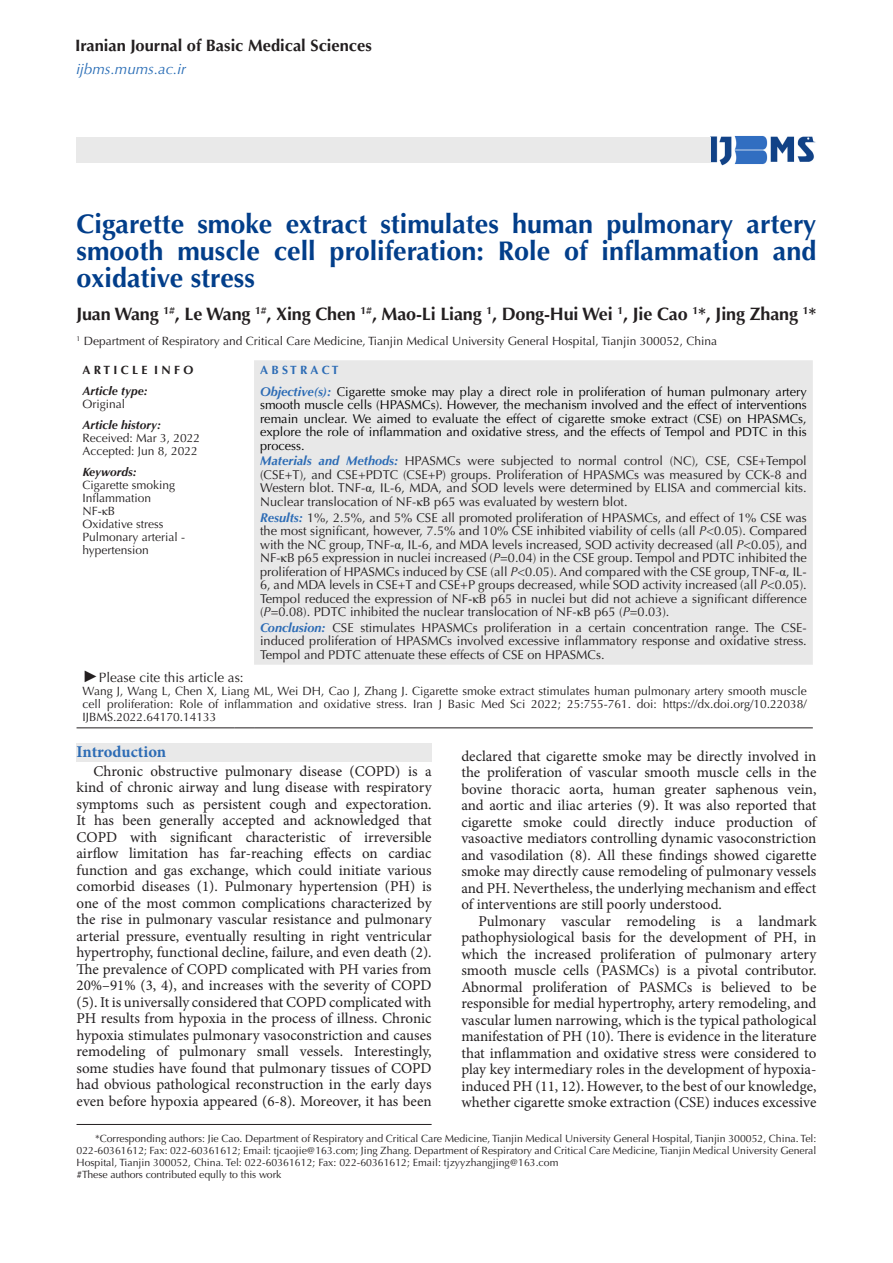
<style>
.page{position:relative;width:893px;height:1263px;background:#fff}
.page>*{position:absolute;margin:0;border:0;box-sizing:border-box;transform-origin:0 0}
.t1{font:700 27px/27px "Optima LT Std";color:#023e8a;text-align:justify}
.t2{font:700 18px "Optima LT Std";letter-spacing:-.01em;color:#231f20}
.t3{font:700 16.5px "Optima LT Std";color:#231f20}
.t4{font:700 16.5px "Minion Pro";letter-spacing:-.005em;color:#2d6cb5}
.t5{font:15px/16.5px "Minion Pro";color:#231f20;text-align:justify}
.t6{font:italic 15px "Optima LT Std";color:#296db6}
.t7{font:13.5px "Optima LT Std";color:#231f20}
.t8{font:12.75px/13.5px "Optima LT Std";color:#231f20;text-align:justify}
.t9{font:12.75px/13.5px "Optima LT Std";color:#000;text-align:justify}
.Body_Text{font:12px/13px "Optima LT Std";color:#231f20}
.t10{font:italic 700 12px "Optima LT Std";color:#231f20}
.t11{font:700 12px "Optima LT Std";color:#231f20}
.t12{font:700 12px "Optima LT Std";color:#2d6cb5}
.t13{font:10.5px/12px "Optima LT Std";color:#231f20;text-align:justify}
.s1{font-weight:700;font-style:italic;color:#2d6cb5}
.s2{font-family:"Times New Roman"}
.s3{font-style:italic}
.s4{font-family:"Times New Roman";font-style:italic;font-size:16.5px}
</style>
<div class="page">
<hr style="left:77px;top:1124px;width:355px;height:1px;background:#231f20">
<div style="left:254px;top:360px;width:559px;height:305px;background:#e8e8e8"></div>
<hr style="left:77px;top:727px;width:158px;height:1px;background:#231f20">
<svg style="left:235px;top:727px;width:19px;height:1px"></svg>
<hr style="left:254px;top:727px;width:559px;height:1px;background:#231f20">
<div style="left:77px;top:744px;width:355px;height:18px;background:#e9e9e9"></div>
<img style="left:710px;top:136px;width:106px;height:30px">
<div style="left:77px;top:137px;width:634px;height:26px;background:#e9e9e9"></div>
<p class="t3" style="left:75px;top:36px;width:298px">Iranian Journal of Basic Medical Sciences</p>
<p class="t6" style="left:77px;top:61px;width:111px">ijbms.mums.ac.ir</p>
<p class="t1" style="left:77px;top:211px;width:741px">Cigarette smoke extract stimulates human pulmonary artery smooth muscle cell proliferation: Role of inflammation and oxidative stress</p>
<p class="t2" style="left:77px;top:303px;width:741px">Juan Wang <sup>1#</sup>, Le Wang <sup>1#</sup>, Xing Chen <sup>1#</sup>, Mao-Li Liang <sup>1</sup>, Dong-Hui Wei <sup>1</sup>, Jie Cao <sup>1</sup>*, Jing Zhang <sup>1</sup>*</p>
<p class="Body_Text" style="left:77px;top:335px;width:642px"><sup>1</sup> Department of Respiratory and Critical Care Medicine, Tianjin Medical University General Hospital, Tianjin 300052, China</p>
<p class="t11" style="left:83px;top:363px;width:112px">A R T I C L E I N F O</p>
<p class="t12" style="left:260px;top:363px;width:80px">A B S T R A C T</p>
<p class="t10" style="left:83px;top:384px;width:67px">Article type:</p>
<p class="Body_Text" style="left:83px;top:398px;width:44px">Original</p>
<p class="t9" style="left:260px;top:385px;width:548px"><span class="s1">Objective(s):</span> Cigarette smoke may play a direct role in proliferation of human pulmonary artery smooth muscle cells (HPASMCs). However, the mechanism involved and the effect of interventions remain unclear. We aimed to evaluate the effect of cigarette smoke extract (CSE) on HPASMCs, explore the role of inflammation and oxidative stress, and the effects of Tempol and PDTC in this process.</p>
<p class="t8" style="left:260px;top:455px;width:548px"><span class="s1">Materials and Methods:</span> HPASMCs were subjected to normal control (NC), CSE, CSE+Tempol (CSE+T), and CSE+PDTC (CSE+P) groups. Proliferation of HPASMCs was measured by CCK-8 and Western blot. TNF-<span class="s2">α</span>, IL-6, MDA, and SOD levels were determined by ELISA and commercial kits.<br>Nuclear translocation of NF-<span class="s2">κ</span>B p65 was evaluated by western blot.</p>
<p class="t8" style="left:260px;top:511px;width:548px"><span class="s1">Results:</span> 1%, 2.5%, and 5% CSE all promoted proliferation of HPASMCs, and effect of 1% CSE was the most significant, however, 7.5% and 10% CSE inhibited viability of cells (all <span class="s3">P</span>&lt;0.05). Compared with the NC group, TNF-<span class="s2">α</span>, IL-6, and MDA levels increased, SOD activity decreased (all <span class="s3">P</span>&lt;0.05), and NF-<span class="s2">κ</span>B p65 expression in nuclei increased (<span class="s3">P</span>=0.04) in the CSE group. Tempol and PDTC inhibited the proliferation of HPASMCs induced by CSE (all <span class="s3">P</span>&lt;0.05). And compared with the CSE group, TNF-<span class="s2">α</span>, IL-6, and MDA levels in CSE+T and CSE+P groups decreased, while SOD activity increased (all <span class="s3">P</span>&lt;0.05).<br>Tempol reduced the expression of NF<span class="s2">-κ</span>B p65 in nuclei but did not achieve a significant difference (<span class="s3">P</span>=0.08). PDTC inhibited the nuclear translocation of NF-<span class="s2">κ</span>B p65 (<span class="s3">P</span>=0.03).</p>
<p class="t8" style="left:260px;top:621px;width:548px"><span class="s1">Conclusion:</span> CSE stimulates HPASMCs proliferation in a certain concentration range. The CSE&shy;induced proliferation of HPASMCs involved excessive inflammatory response and oxidative stress.<br>Tempol and PDTC attenuate these effects of CSE on HPASMCs.</p>
<p class="t10" style="left:83px;top:418px;width:80px">Article history:</p>
<p class="Body_Text" style="left:83px;top:432px;width:119px">Received: Mar 3, 2022</p>
<p class="Body_Text" style="left:83px;top:445px;width:117px">Accepted: Jun 8, 2022</p>
<p class="t10" style="left:83px;top:465px;width:56px">Keywords:</p>
<p class="Body_Text" style="left:83px;top:479px;width:94px">Cigarette smoking</p>
<p class="Body_Text" style="left:83px;top:492px;width:70px">Inflammation</p>
<p class="Body_Text" style="left:83px;top:505px;width:34px">NF<span class="s2">-κ</span>B</p>
<p class="Body_Text" style="left:83px;top:518px;width:82px">Oxidative stress</p>
<p class="Body_Text" style="left:83px;top:531px;width:104px">Pulmonary arterial - hypertension</p>
<p class="t7" style="left:83px;top:670px;width:163px"><span class="s4">►</span>Please cite this article as:</p>
<p class="Body_Text" style="left:83px;top:685px;width:726px;text-align:justify">Wang J, Wang L, Chen X, Liang ML, Wei DH, Cao J, Zhang J. Cigarette smoke extract stimulates human pulmonary artery smooth muscle cell proliferation: Role of inflammation and oxidative stress. Iran J Basic Med Sci 2022; 25:755-761. doi: https://dx.doi.org/10.22038/ IJBMS.2022.64170.14133</p>
<p class="t4" style="left:77px;top:740px;width:91px">Introduction</p>
<p class="t5" style="left:77px;top:763px;width:357px;text-indent:17px">Chronic obstructive pulmonary disease (COPD) is a kind of chronic airway and lung disease with respiratory symptoms such as persistent cough and expectoration.<br>It has been generally accepted and acknowledged that COPD with significant characteristic of irreversible airflow limitation has far-reaching effects on cardiac function and gas exchange, which could initiate various comorbid diseases (1). Pulmonary hypertension (PH) is one of the most common complications characterized by the rise in pulmonary vascular resistance and pulmonary arterial pressure, eventually resulting in right ventricular hypertrophy, functional decline, failure, and even death (2).<br>The prevalence of COPD complicated with PH varies from 20%–91% (3, 4), and increases with the severity of COPD (5). It is universally considered that COPD complicated with PH results from hypoxia in the process of illness. Chronic hypoxia stimulates pulmonary vasoconstriction and causes remodeling of pulmonary small vessels. Interestingly, some studies have found that pulmonary tissues of COPD had obvious pathological reconstruction in the early days even before hypoxia appeared (6-8). Moreover, it has been</p>
<p class="t5" style="left:461px;top:748px;width:357px">declared that cigarette smoke may be directly involved in the proliferation of vascular smooth muscle cells in the bovine thoracic aorta, human greater saphenous vein, and aortic and iliac arteries (9). It was also reported that cigarette smoke could directly induce production of vasoactive mediators controlling dynamic vasoconstriction and vasodilation (8). All these findings showed cigarette smoke may directly cause remodeling of pulmonary vessels and PH. Nevertheless, the underlying mechanism and effect of interventions are still poorly understood.</p>
<p class="t5" style="left:461px;top:913px;width:357px;text-indent:17px">Pulmonary vascular remodeling is a landmark pathophysiological basis for the development of PH, in which the increased proliferation of pulmonary artery smooth muscle cells (PASMCs) is a pivotal contributor.<br>Abnormal proliferation of PASMCs is believed to be responsible for medial hypertrophy, artery remodeling, and vascular lumen narrowing, which is the typical pathological manifestation of PH (10). There is evidence in the literature that inflammation and oxidative stress were considered to play key intermediary roles in the development of hypoxia&shy;induced PH (11, 12). However, to the best of our knowledge, whether cigarette smoke extraction (CSE) induces excessive</p>
<p class="t13" style="left:77px;top:1133px;width:741px;text-indent:19px">*Corresponding authors: Jie Cao. Department of Respiratory and Critical Care Medicine, Tianjin Medical University General Hospital, Tianjin 300052, China. Tel:<br>022-60361612; Fax: 022-60361612; Email: tjcaojie@163.com; Jing Zhang. Department of Respiratory and Critical Care Medicine, Tianjin Medical University General Hospital, Tianjin 300052, China. Tel: 022-60361612; Fax: 022-60361612; Email: tjzyyzhangjing@163.com</p>
<p class="t13" style="left:77px;top:1169px;width:206px">#These authors contributed eqully to this work</p>
</div>
